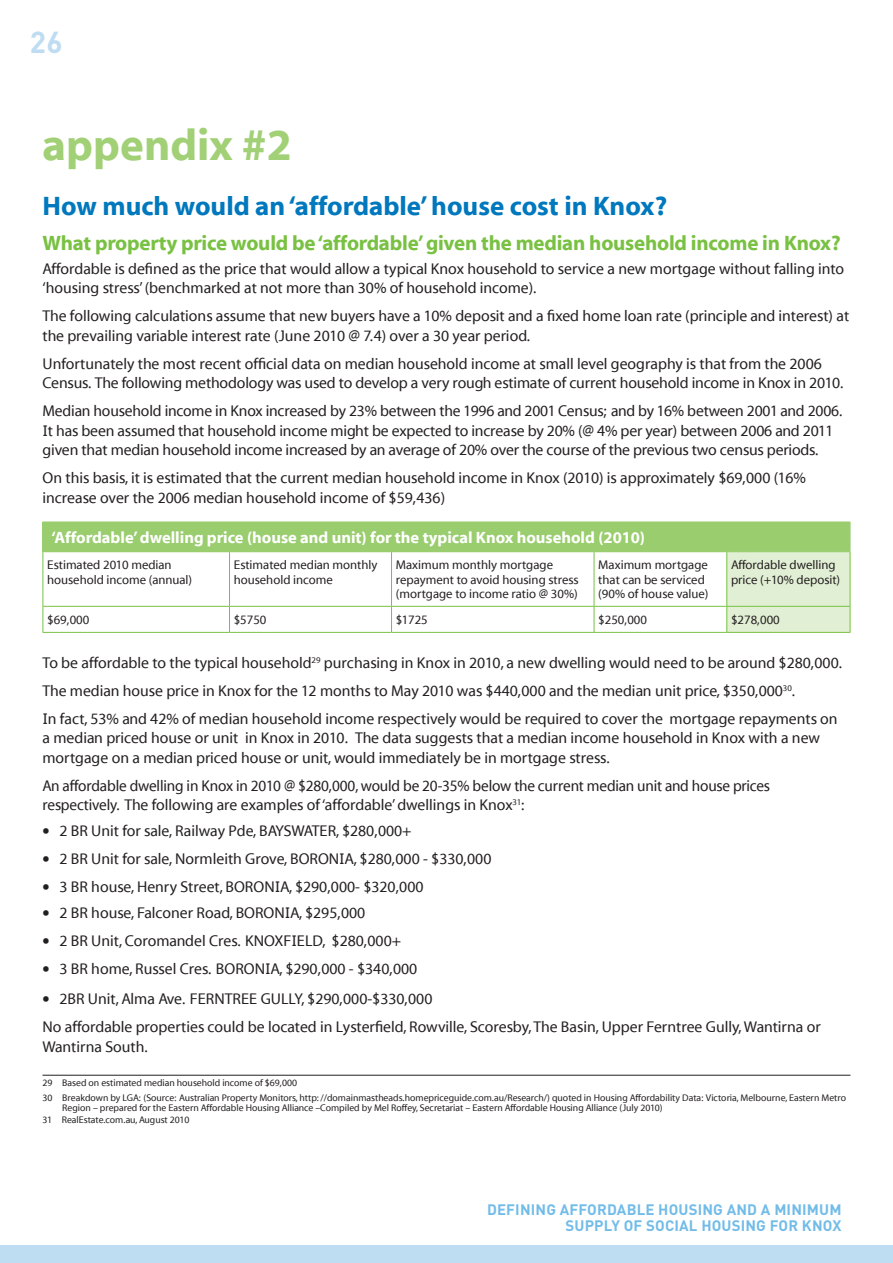
<style>
.page{position:relative;width:893px;height:1263px;background:#fff}
.page>*{position:absolute;margin:0;border:0;box-sizing:border-box;transform-origin:0 0}
.Heading_2{font:45px "Knox CC Body Text Bold";color:#a1d076}
.t1{font:700 30px "DIN";color:#beddf3}
.Heading_3{font:27px "Knox CC Body Text Bold";color:#0078bd}
.Heading_4{font:21px "Knox CC Body Text Bold";letter-spacing:-.01em;color:#79c142}
.Chart_HEADER{font:16.5px "Knox CC Body Text Bold";color:#fff}
.Body{font:15.75px/19.5px "Knox CC Body Text Roman";color:#231f20}
.t2{font:700 15px/16.5px "DIN";letter-spacing:.01em;color:#72bce8;text-align:right}
.Chart{font:12.75px/14.2px "Knox CC Body Text Roman";color:#231f20}
.Footnote_BODY{font:9.75px/10.5px "Knox CC Body Text Roman";color:#231f20}
.Footnote_TOP{font:9.75px "Knox CC Body Text Roman";color:#231f20}
.s1{font-family:"Knox CC Body Text Bold";font-size:21px}
</style>
<div class="page">
<div style="left:0;top:1245px;width:893px;height:18px;background:#beddf3"></div>
<hr style="left:43px;top:1075px;width:807px;height:1px;background:#231f20">
<div style="left:43px;top:522px;width:807px;height:30px;background:#9acd6e"></div>
<hr style="left:229px;top:552px;width:1px;height:54px;background:#79c142">
<hr style="left:391px;top:552px;width:1px;height:54px;background:#79c142">
<hr style="left:594px;top:552px;width:1px;height:54px;background:#79c142">
<hr style="left:43px;top:606px;width:187px;height:1px;background:#79c142">
<hr style="left:230px;top:606px;width:162px;height:1px;background:#79c142">
<svg style="left:229px;top:607px;width:1px;height:25px"></svg>
<hr style="left:392px;top:606px;width:202px;height:1px;background:#79c142">
<svg style="left:391px;top:607px;width:1px;height:25px"></svg>
<hr style="left:594px;top:606px;width:133px;height:1px;background:#79c142">
<svg style="left:594px;top:607px;width:1px;height:25px"></svg>
<hr style="left:43px;top:552px;width:1px;height:54px;background:#79c142">
<svg style="left:43px;top:607px;width:1px;height:25px"></svg>
<hr style="left:43px;top:632px;width:187px;height:1px;background:#79c142">
<hr style="left:230px;top:632px;width:162px;height:1px;background:#79c142">
<hr style="left:392px;top:632px;width:202px;height:1px;background:#79c142">
<hr style="left:594px;top:632px;width:133px;height:1px;background:#79c142">
<hr style="left:727px;top:632px;width:123px;height:1px;background:#79c142">
<svg style="left:726px;top:522px;width:125px;height:110px"></svg>
<hr style="left:594px;top:551px;width:133px;height:1px;background:#9acd6e">
<hr style="left:727px;top:551px;width:123px;height:1px;background:#9acd6e">
<h2 class="t1" style="left:30px;top:22px;width:34px">26</h2>
<p class="Heading_2" style="left:43px;top:121px;width:251px">appendix #2</p>
<p class="Heading_3" style="left:43px;top:192px;width:628px">How much would an ‘affordable’ house cost in Knox?</p>
<p class="Heading_4" style="left:43px;top:232px;width:801px">What property price would be ‘affordable’ given the median household income in Knox?</p>
<p class="Body" style="left:43px;top:259px;width:803px">Affordable is defined as the price that would allow a typical Knox household to service a new mortgage without falling into ‘housing stress’ (benchmarked at not more than 30% of household income).</p>
<p class="Body" style="left:43px;top:307px;width:808px">The following calculations assume that new buyers have a 10% deposit and a fixed home loan rate (principle and interest) at the prevailing variable interest rate (June 2010 @ 7.4) over a 30 year period.</p>
<p class="Body" style="left:43px;top:354px;width:804px">Unfortunately the most recent official data on median household income at small level geography is that from the 2006<br>Census. The following methodology was used to develop a very rough estimate of current household income in Knox in 2010.</p>
<p class="Body" style="left:43px;top:402px;width:803px">Median household income in Knox increased by 23% between the 1996 and 2001 Census; and by 16% between 2001 and 2006.<br>It has been assumed that household income might be expected to increase by 20% (@ 4% per year) between 2006 and 2011 given that median household income increased by an average of 20% over the course of the previous two census periods.</p>
<p class="Body" style="left:43px;top:469px;width:765px">On this basis, it is estimated that the current median household income in Knox (2010) is approximately $69,000 (16% increase over the 2006 median household income of $59,436)</p>
<p class="Chart_HEADER" style="left:51px;top:529px;width:595px">‘Affordable’ dwelling price (house and unit) for the typical Knox household (2010)</p>
<p class="Chart" style="left:47px;top:558px;width:147px">Estimated 2010 median household income (annual)</p>
<p class="Chart" style="left:234px;top:558px;width:145px">Estimated median monthly household income</p>
<p class="Chart" style="left:396px;top:558px;width:184px">Maximum monthly mortgage repayment to avoid housing stress (mortgage to income ratio @ 30%)</p>
<p class="Chart" style="left:598px;top:558px;width:112px">Maximum mortgage that can be serviced (90% of house value)</p>
<p class="Chart" style="left:731px;top:558px;width:111px">Affordable dwelling price (+10% deposit)</p>
<p class="Chart" style="left:47px;top:613px;width:44px">$69,000</p>
<p class="Chart" style="left:234px;top:613px;width:34px">$5750</p>
<p class="Chart" style="left:396px;top:613px;width:34px">$1725</p>
<p class="Chart" style="left:598px;top:613px;width:50px">$250,000</p>
<p class="Chart" style="left:731px;top:613px;width:50px">$278,000</p>
<p class="Body" style="left:43px;top:653px;width:803px">To be affordable to the typical household<sup>29</sup> purchasing in Knox in 2010, a new dwelling would need to be around $280,000.</p>
<p class="Body" style="left:43px;top:681px;width:756px">The median house price in Knox for the 12 months to May 2010 was $440,000 and the median unit price, $350,000<sup>30</sup>.</p>
<p class="Body" style="left:43px;top:709px;width:797px">In fact, 53% and 42% of median household income respectively would be required to cover the mortgage repayments on a median priced house or unit in Knox in 2010. The data suggests that a median income household in Knox with a new mortgage on a median priced house or unit, would immediately be in mortgage stress.</p>
<p class="Body" style="left:43px;top:776px;width:729px">An affordable dwelling in Knox in 2010 @ $280,000, would be 20-35% below the current median unit and house prices respectively. The following are examples of ‘affordable’ dwellings in Knox<sup>31</sup>:</p>
<p class="Body" style="left:43px;top:822px;width:371px"><span class="s1">•</span> 2 BR Unit for sale, Railway Pde, BAYSWATER, $280,000+</p>
<p class="Body" style="left:43px;top:850px;width:450px"><span class="s1">•</span> 2 BR Unit for sale, Normleith Grove, BORONIA, $280,000 - $330,000</p>
<p class="Body" style="left:43px;top:878px;width:382px"><span class="s1">•</span> 3 BR house, Henry Street, BORONIA, $290,000- $320,000</p>
<p class="Body" style="left:43px;top:904px;width:324px"><span class="s1">•</span> 2 BR house, Falconer Road, BORONIA, $295,000</p>
<p class="Body" style="left:43px;top:932px;width:360px"><span class="s1">•</span> 2 BR Unit, Coromandel Cres. KNOXFIELD, $280,000+</p>
<p class="Body" style="left:43px;top:960px;width:376px"><span class="s1">•</span> 3 BR home, Russel Cres. BORONIA, $290,000 - $340,000</p>
<p class="Body" style="left:43px;top:990px;width:391px"><span class="s1">•</span> 2BR Unit, Alma Ave. FERNTREE GULLY, $290,000-$330,000</p>
<p class="Body" style="left:43px;top:1018px;width:780px">No affordable properties could be located in Lysterfield, Rowville, Scoresby, The Basin, Upper Ferntree Gully, Wantirna or<br>Wantirna South.</p>
<p class="Footnote_TOP" style="left:43px;top:1078px;width:256px">29 Based on estimated median household income of $69,000</p>
<p class="Footnote_BODY" style="left:62px;top:1093px;width:785px;text-indent:-20px">30 Breakdown by LGA: (Source: Australian Property Monitors, http://domainmastheads.homepriceguide.com.au/Research/) quoted in Housing Affordability Data: Victoria, Melbourne, Eastern Metro<br>Region – prepared for the Eastern Affordable Housing Alliance –Compiled by Mel Roffey, Secretariat – Eastern Affordable Housing Alliance (July 2010)</p>
<p class="Footnote_BODY" style="left:43px;top:1115px;width:148px">31 RealEstate.com.au, August 2010</p>
<p class="t2" style="left:487px;top:1200px;width:356px">DEFINING AFFORDABLE HOUSING AND A MINIMUM<br>SUPPLY OF SOCIAL HOUSING FOR KNOX</p>
</div>
